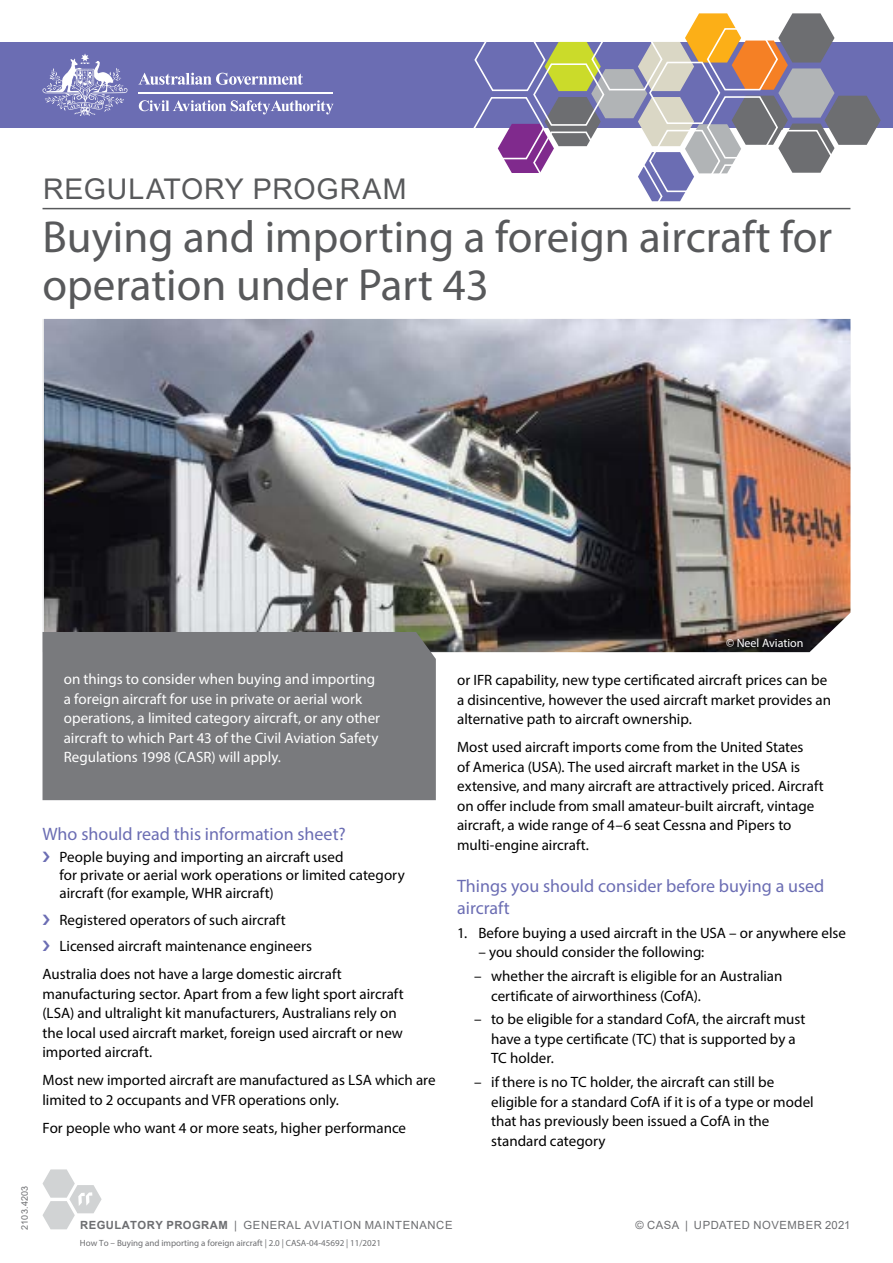
<style>
.page{position:relative;width:893px;height:1263px;background:#fff}
.page>*{position:absolute;margin:0;border:0;box-sizing:border-box;transform-origin:0 0}
.t1{font:45px/48px "Myriad Pro";color:#58595b}
.t2{font:28.5px "Arial";letter-spacing:.03em;color:#58595b}
.t3{font:18px/21.6px "Myriad Pro";color:#6b6db3}
.t4{font:15px/19.5px "Myriad Pro";color:#000}
.t5{font:15px/19.5px "Myriad Pro";color:#fff}
.t6{font:12px "Myriad Pro";color:#fff}
.t7{font:11.25px "Arial";letter-spacing:.055em;color:#6d6e71}
.t8{font:9px "Myriad Pro";color:#6d6e71}
.t9{font:9px "Arial";letter-spacing:.015em;color:#6d6e71}
.s1{font-weight:700}
</style>
<div class="page">
<div style="left:0;top:43px;width:893px;height:85px;background:#6b6db3"></div>
<svg style="left:43px;top:1169px;width:59px;height:60px"></svg>
<svg style="left:43px;top:54px;width:85px;height:62px"></svg>
<svg style="left:138px;top:73px;width:165px;height:12px"></svg>
<hr style="left:138px;top:92px;width:195px;height:2px;background:#fff">
<svg style="left:139px;top:100px;width:195px;height:14px"></svg>
<svg style="left:472px;top:13px;width:409px;height:197px"></svg>
<hr style="left:43px;top:208px;width:807px;height:1px;background:#58595b">
<img style="left:44px;top:319px;width:806px;height:333px">
<div style="left:43px;top:632px;width:393px;height:168px;background:#797a7d"></div>
<p class="t2" style="left:43px;top:170px;width:365px">REGULATORY PROGRAM</p>
<h1 class="t1" style="left:43px;top:212px;width:791px">Buying and importing a foreign aircraft for operation under Part 43</h1>
<p class="t5" style="left:64px;top:669px;width:318px">on things to consider when buying and importing a foreign aircraft for use in private or aerial work operations, a limited category aircraft, or any other aircraft to which Part 43 of the Civil Aviation Safety Regulations 1998 (CASR) will apply.</p>
<p class="t3" style="left:43px;top:823px;width:305px">Who should read this information sheet?</p>
<p class="t4" style="left:60px;top:848px;width:347px;line-height:18px">People buying and importing an aircraft used<br>for private or aerial work operations or limited category aircraft (for example, WHR aircraft)</p>
<p class="t4" style="left:60px;top:906px;width:254px;line-height:26.5px">Registered operators of such aircraft<br>Licensed aircraft maintenance engineers</p>
<p class="t4" style="left:43px;top:964px;width:363px">Australia does not have a large domestic aircraft manufacturing sector. Apart from a few light sport aircraft (LSA) and ultralight kit manufacturers, Australians rely on the local used aircraft market, foreign used aircraft or new imported aircraft.</p>
<p class="t4" style="left:43px;top:1070px;width:395px">Most new imported aircraft are manufactured as LSA which are limited to 2 occupants and VFR operations only.</p>
<p class="t4" style="left:43px;top:1118px;width:365px">For people who want 4 or more seats, higher performance</p>
<p class="t6" style="left:726px;top:635px;width:79px">© Neel Aviation</p>
<p class="t4" style="left:457px;top:670px;width:375px">or IFR capability, new type certifcated aircraft prices can be a disincentive, however the used aircraft market provides an alternative path to aircraft ownership.</p>
<p class="t4" style="left:457px;top:737px;width:368px">Most used aircraft imports come from the United States<br>of America (USA). The used aircraft market in the USA is extensive, and many aircraft are attractively priced. Aircraft on ofer include from small amateur-built aircraft, vintage aircraft, a wide range of 4–6 seat Cessna and Pipers to multi-engine aircraft.</p>
<p class="t3" style="left:457px;top:875px;width:369px">Things you should consider before buying a used aircraft</p>
<p class="t4" style="left:457px;top:923px;width:391px">1. Before buying a used aircraft in the USA – or anywhere else</p>
<p class="t4" style="left:478px;top:942px;width:228px">– you should consider the following:</p>
<p class="t4" style="left:491px;top:966px;width:293px;text-indent:-17px">– whether the aircraft is eligible for an Australian certifcate of airworthiness (CofA).</p>
<p class="t4" style="left:491px;top:1009px;width:316px;text-indent:-17px">– to be eligible for a standard CofA, the aircraft must have a type certifcate (TC) that is supported by a<br>TC holder.</p>
<p class="t4" style="left:491px;top:1072px;width:324px;text-indent:-17px">– if there is no TC holder, the aircraft can still be eligible for a standard CofA if it is of a type or model that has previously been issued a CofA in the standard category</p>
<p class="t9" style="left:18px;top:1229px;width:45px;rotate:-90deg">2103.4203</p>
<p class="t7" style="left:80px;top:1217px;width:374px"><span class="s1">REGULATORY PROGRAM</span> | GENERAL AVIATION MAINTENANCE</p>
<p class="t8" style="left:80px;top:1237px;width:303px">How To – Buying and importing a foreign aircraft | 2.0 | CASA-04-45692 | 11/2021</p>
<p class="t7" style="left:635px;top:1217px;width:216px">© CASA | UPDATED NOVEMBER 2021</p>
</div>
